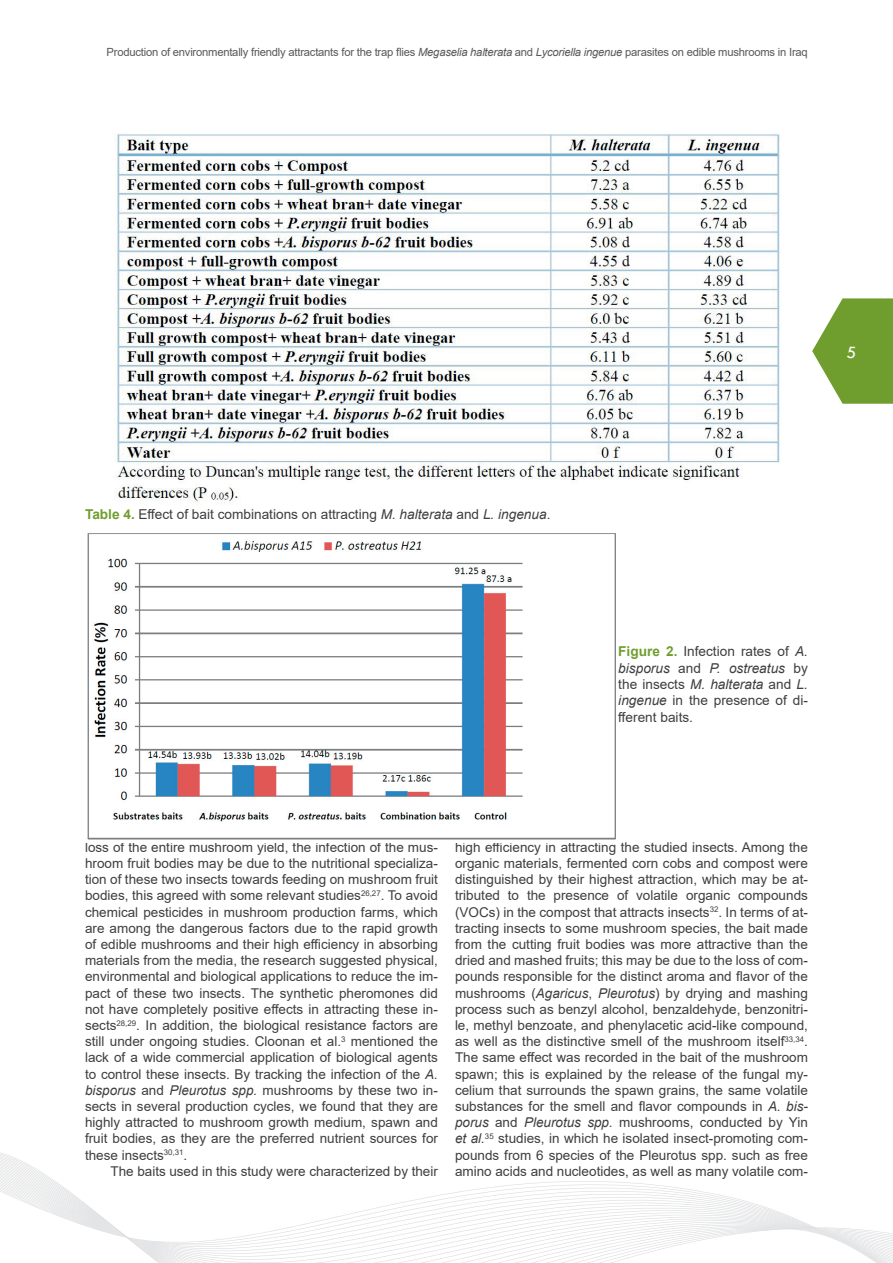
<style>
.page{position:relative;width:893px;height:1263px;background:#fff}
.page>*{position:absolute;margin:0;border:0;box-sizing:border-box;transform-origin:0 0}
.t1{font:18px "Tw Cen";color:#fff}
.t2{font:13.65px/16.4px "Arial";color:#3e3e3f;text-align:justify}
.t3{font:13.5px/16.2px "Arial";color:#3e3e3f;text-align:justify}
.t4{font:11.25px "Arial";letter-spacing:-.02em;color:#57585a}
.s1{font-style:italic}
.s2{font-weight:700;color:#709e2e}
</style>
<div class="page">
<svg style="left:812px;top:298px;width:81px;height:106px"></svg>
<svg style="left:0;top:1167px;width:893px;height:96px"></svg>
<img style="left:115px;top:133px;width:666px;height:372px">
<img style="left:87px;top:533px;width:529px;height:307px">
<p class="t4" style="left:107px;top:44px;width:703px">Production of environmentally friendly attractants for the trap flies <span class="s1">Megaselia halterata</span> and <span class="s1">Lycoriella ingenue</span> parasites on edible mushrooms in Iraq</p>
<h1 class="t1" style="left:846px;top:341px;width:11px">5</h1>
<p class="t2" style="left:85px;top:505px;width:467px"><span class="s2">Table 4.</span> Effect of bait combinations on attracting <span class="s1">M. halterata</span> and <span class="s1">L. ingenua</span>.</p>
<p class="t2" style="left:618px;top:643px;width:191px"><span class="s2">Figure 2.</span> Infection rates of <span class="s1">A. bisporus</span> and <span class="s1">P. ostreatus</span> by the insects <span class="s1">M. halterata</span> and <span class="s1">L. ingenue</span> in the presence of di&shy;fferent baits.</p>
<p class="t3" style="left:85px;top:839px;width:354px">loss of the entire mushroom yield, the infection of the mus&shy;hroom fruit bodies may be due to the nutritional specializa&shy;tion of these two insects towards feeding on mushroom fruit bodies, this agreed with some relevant studies<sup>26,27</sup>. To avoid chemical pesticides in mushroom production farms, which are among the dangerous factors due to the rapid growth of edible mushrooms and their high efficiency in absorbing materials from the media, the research suggested physical, environmental and biological applications to reduce the im&shy;pact of these two insects. The synthetic pheromones did not have completely positive effects in attracting these in&shy;sects<sup>28,29</sup>. In addition, the biological resistance factors are still under ongoing studies. Cloonan et al.<sup>3</sup> mentioned the lack of a wide commercial application of biological agents to control these insects. By tracking the infection of the <span class="s1">A. bisporus</span> and <span class="s1">Pleurotus spp.</span> mushrooms by these two in&shy;sects in several production cycles, we found that they are highly attracted to mushroom growth medium, spawn and fruit bodies, as they are the preferred nutrient sources for these insects<sup>30,31</sup>.</p>
<p class="t3" style="left:111px;top:1163px;width:329px">The baits used in this study were characterized by their</p>
<p class="t3" style="left:455px;top:839px;width:354px">high efficiency in attracting the studied insects. Among the organic materials, fermented corn cobs and compost were distinguished by their highest attraction, which may be at&shy;tributed to the presence of volatile organic compounds (VOCs) in the compost that attracts insects<sup>32</sup>. In terms of at&shy;tracting insects to some mushroom species, the bait made from the cutting fruit bodies was more attractive than the dried and mashed fruits; this may be due to the loss of com&shy;pounds responsible for the distinct aroma and flavor of the mushrooms (<span class="s1">Agaricus</span>, <span class="s1">Pleurotus</span>) by drying and mashing process such as benzyl alcohol, benzaldehyde, benzonitri&shy;le, methyl benzoate, and phenylacetic acid-like compound, as well as the distinctive smell of the mushroom itself<sup>33,34</sup>.<br>The same effect was recorded in the bait of the mushroom spawn; this is explained by the release of the fungal my&shy;celium that surrounds the spawn grains, the same volatile substances for the smell and flavor compounds in <span class="s1">A. bis&shy;porus</span> and <span class="s1">Pleurotus spp.</span> mushrooms, conducted by Yin <span class="s1">et al.</span><sup>35</sup> studies, in which he isolated insect-promoting com&shy;pounds from 6 species of the Pleurotus spp. such as free amino acids and nucleotides, as well as many volatile com-</p>
</div>
